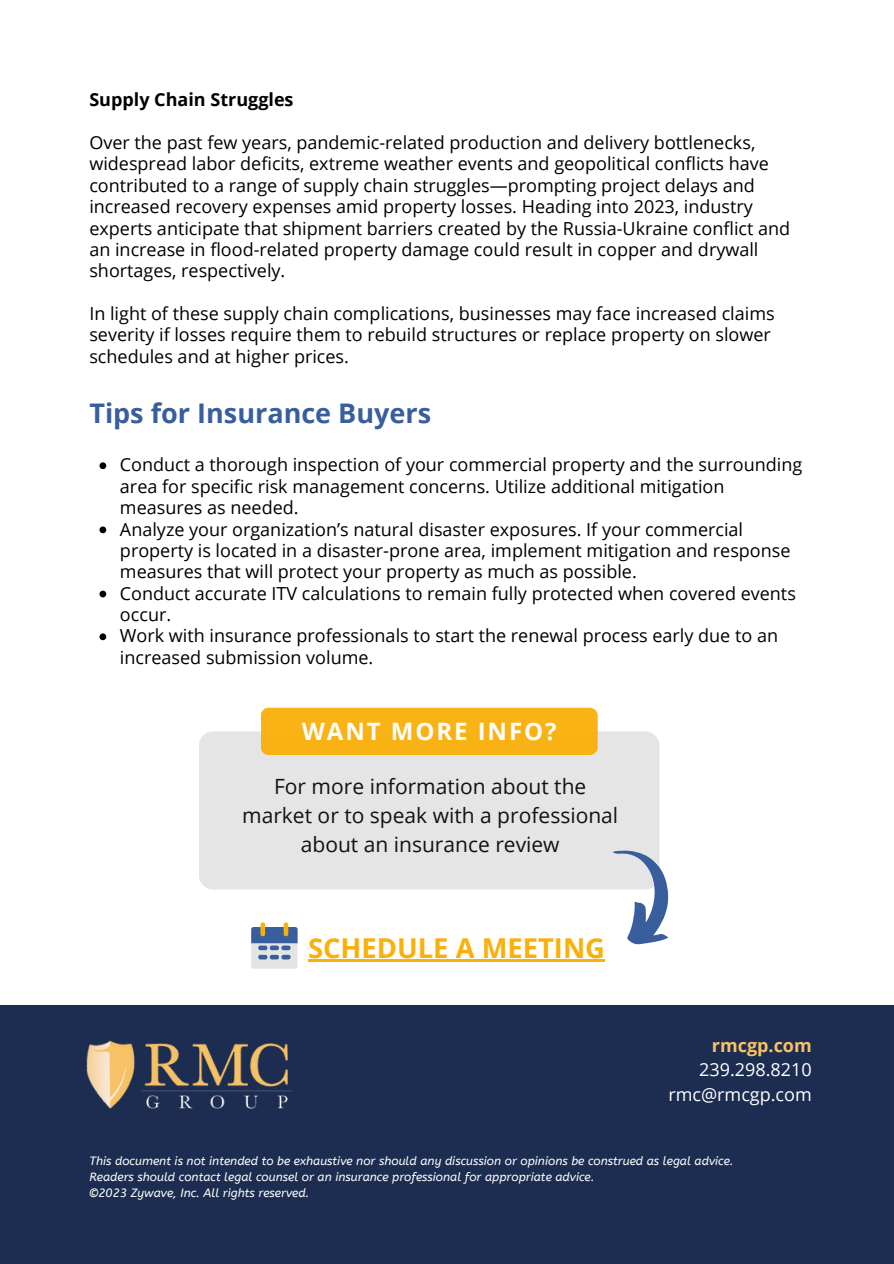
<style>
.page{position:relative;width:894px;height:1264px;background:#fff}
.page>*{position:absolute;margin:0;border:0;box-sizing:border-box;transform-origin:0 0}
.t1{font:700 27.3px "Open Sans";color:#f9b00b}
.t2{font:700 27px "Open Sans";color:#385e9d}
.t3{font:700 24px "Open Sans";letter-spacing:.08em;color:#fffefe}
.t4{font:21px/29.2px "Open Sans";color:#121212;text-align:center}
.t5{font:18px/21.3px "Open Sans";color:#000}
.t6{font:18px/24.8px "Open Sans";color:#fff;text-align:right}
.t7{font:700 18px "Open Sans";color:#000}
.t8{font:italic 12px/16px "A Bee Zee";color:#fffefe}
.s1{font-weight:700;color:#f8c266}
</style>
<div class="page">
<div style="left:0;top:1004px;width:893px;height:259px;background:#1d2d51"></div>
<img style="left:86px;top:1040px;width:206px;height:69px">
<svg style="left:99px;top:462px;width:7px;height:7px"></svg>
<svg style="left:99px;top:526px;width:7px;height:7px"></svg>
<svg style="left:99px;top:590px;width:7px;height:7px"></svg>
<svg style="left:99px;top:633px;width:7px;height:7px"></svg>
<div style="left:199px;top:731px;width:460px;height:158px;background:#e4e4e4;border-radius:14px"></div>
<div style="left:260px;top:707px;width:337px;height:48px;background:#f9b315;border-radius:8px"></div>
<svg style="left:576px;top:836px;width:93px;height:109px"></svg>
<svg style="left:251px;top:922px;width:46px;height:46px"></svg>
<hr style="left:308px;top:959px;width:297px;height:3px;background:#f9b00b">
<h2 class="t7" style="left:89px;top:87px;width:206px">Supply Chain Struggles</h2>
<p class="t5" style="left:89px;top:131px;width:702px">Over the past few years, pandemic-related production and delivery bottlenecks, widespread labor deficits, extreme weather events and geopolitical conflicts have contributed to a range of supply chain struggles—prompting project delays and increased recovery expenses amid property losses. Heading into 2023, industry experts anticipate that shipment barriers created by the Russia-Ukraine conflict and an increase in flood-related property damage could result in copper and drywall shortages, respectively.</p>
<p class="t5" style="left:89px;top:302px;width:686px">In light of these supply chain complications, businesses may face increased claims severity if losses require them to rebuild structures or replace property on slower schedules and at higher prices.</p>
<h6 class="t2" style="left:89px;top:394px;width:343px">Tips for Insurance Buyers</h6>
<p class="t5" style="left:120px;top:453px;width:683px">Conduct a thorough inspection of your commercial property and the surrounding area for specific risk management concerns. Utilize additional mitigation measures as needed.</p>
<p class="t5" style="left:120px;top:518px;width:672px">Analyze your organization’s natural disaster exposures. If your commercial property is located in a disaster-prone area, implement mitigation and response measures that will protect your property as much as possible.</p>
<h3 class="t5" style="left:120px;top:582px;width:677px">Conduct accurate ITV calculations to remain fully protected when covered events occur.</h3>
<h4 class="t5" style="left:120px;top:624px;width:659px">Work with insurance professionals to start the renewal process early due to an increased submission volume.</h4>
<p class="t3" style="left:302px;top:714px;width:256px">WANT MORE INFO?</p>
<h1 class="t4" style="left:242px;top:771px;width:377px">For more information about the market or to speak with a professional about an insurance review</h1>
<h6 class="t1" style="left:308px;top:928px;width:298px">SCHEDULE A MEETING</h6>
<h6 class="t6" style="left:668px;top:1032px;width:145px"><span class="s1">rmcgp.com<br></span>239.298.8210 rmc@rmcgp.com</h6>
<p class="t8" style="left:89px;top:1153px;width:645px">This document is not intended to be exhaustive nor should any discussion or opinions be construed as legal advice.<br>Readers should contact legal counsel or an insurance professional for appropriate advice.</p>
<p class="t8" style="left:89px;top:1185px;width:221px">©2023 Zywave, Inc. All rights reserved.</p>
</div>
